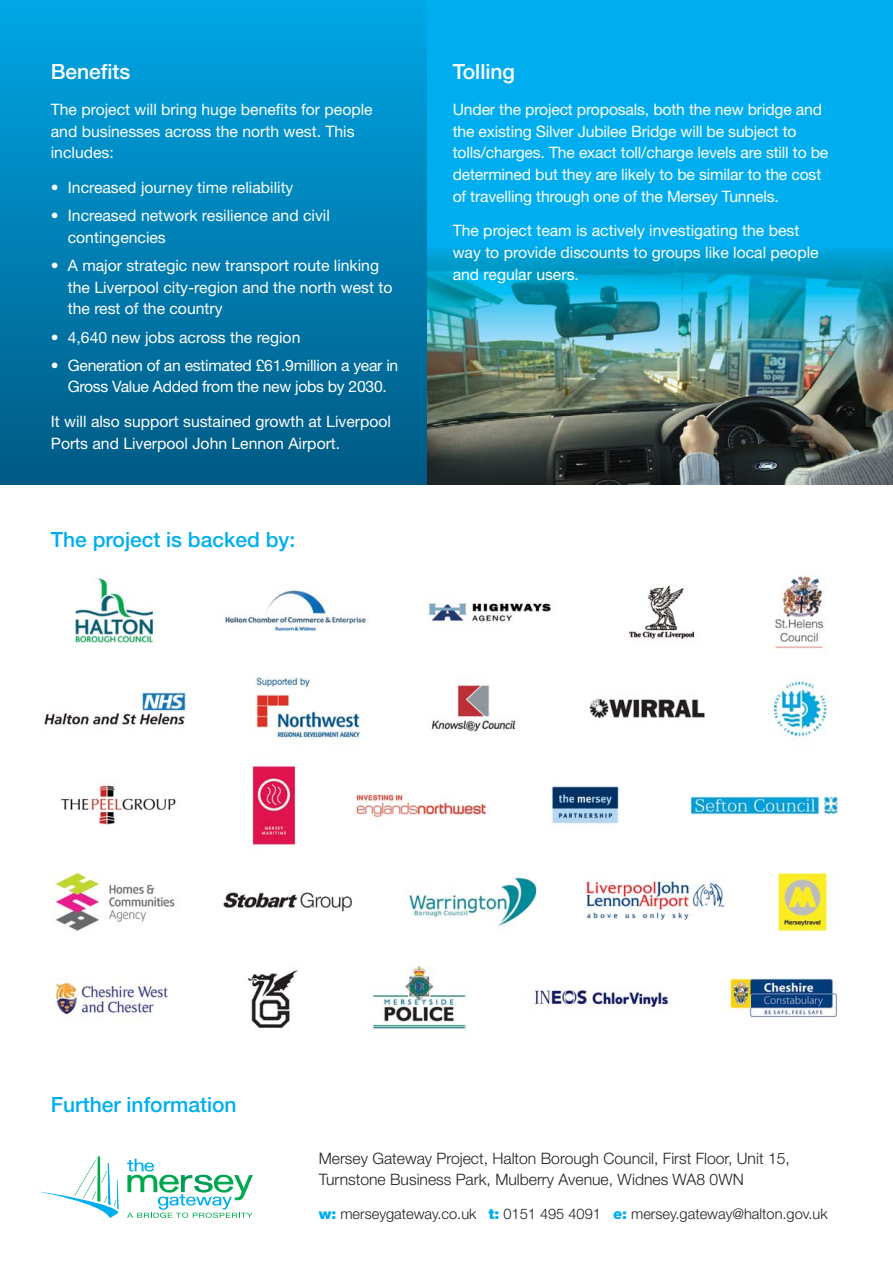
<style>
.page{position:relative;width:893px;height:1263px;background:#fff}
.page>*{position:absolute;margin:0;border:0;box-sizing:border-box;transform-origin:0 0}
.t1{font:500 21px "Helvetica Neue";color:#00aeef}
.t2{font:500 21px "Helvetica Neue";color:#fff}
.t3{font:15.75px/21.8px "Helvetica Neue";color:#fff}
.t4{font:300 15.75px/21.8px "Helvetica Neue";color:#231f20}
.t5{font:15.75px/21.8px "Helvetica Neue";letter-spacing:-.02em;color:#fff;text-align:center}
.t6{font:300 14.7px "Helvetica Neue";color:#231f20}
.s1{font-weight:900;color:#00aeef}
</style>
<div class="page">
<div style="left:0;top:0;width:427px;height:485px;background:linear-gradient(to bottom,#00a7e7,#005983)"></div>
<img style="left:44px;top:576px;width:794px;height:454px">
<svg style="left:38px;top:1156px;width:81px;height:62px"></svg>
<svg style="left:127px;top:1159px;width:126px;height:59px"></svg>
<div style="left:427px;top:0;width:465px;height:485px;background:#00aeef"></div>
<img style="left:427px;top:248px;width:465px;height:237px">
<img style="left:427px;top:249px;width:465px;height:140px">
<h1 class="t2" style="left:51px;top:64px;width:81px">Benefits</h1>
<p class="t3" style="left:51px;top:100px;width:323px">The project will bring huge benefits for people and businesses across the north west. This includes:</p>
<p class="t3" style="left:51px;top:178px;width:244px">• Increased journey time reliability</p>
<p class="t3" style="left:68px;top:206px;width:264px;text-indent:-17px">• Increased network resilience and civil contingencies</p>
<p class="t3" style="left:68px;top:256px;width:326px;text-indent:-17px">• A major strategic new transport route linking the Liverpool city-region and the north west to the rest of the country</p>
<p class="t3" style="left:51px;top:328px;width:251px">• 4,640 new jobs across the region</p>
<p class="t5" style="left:51px;top:356px;width:349px">• Generation of an estimated £61.9million a year in<br>Gross Value Added from the new jobs by 2030.</p>
<p class="t3" style="left:51px;top:412px;width:342px">It will also support sustained growth at Liverpool<br>Ports and Liverpool John Lennon Airport.</p>
<h1 class="t1" style="left:51px;top:532px;width:246px">The project is backed by:</h1>
<h1 class="t2" style="left:453px;top:64px;width:64px">Tolling</h1>
<p class="t3" style="left:453px;top:100px;width:377px">Under the project proposals, both the new bridge and the existing Silver Jubilee Bridge will be subject to tolls/charges. The exact toll/charge levels are still to be determined but they are likely to be similar to the cost of travelling through one of the Mersey Tunnels.</p>
<p class="t3" style="left:453px;top:221px;width:367px">The project team is actively investigating the best way to provide discounts to groups like local people and regular users.</p>
<h1 class="t1" style="left:51px;top:1097px;width:187px">Further information</h1>
<p class="t4" style="left:319px;top:1149px;width:473px">Mersey Gateway Project, Halton Borough Council, First Floor, Unit 15,<br>Turnstone Business Park, Mulberry Avenue, Widnes WA8 0WN</p>
<p class="t6" style="left:319px;top:1209px;width:510px"><span class="s1">w:</span> merseygateway.co.uk <span class="s1">t:</span> 0151 495 4091 <span class="s1">e:</span> mersey.gateway@halton.gov.uk</p>
</div>
